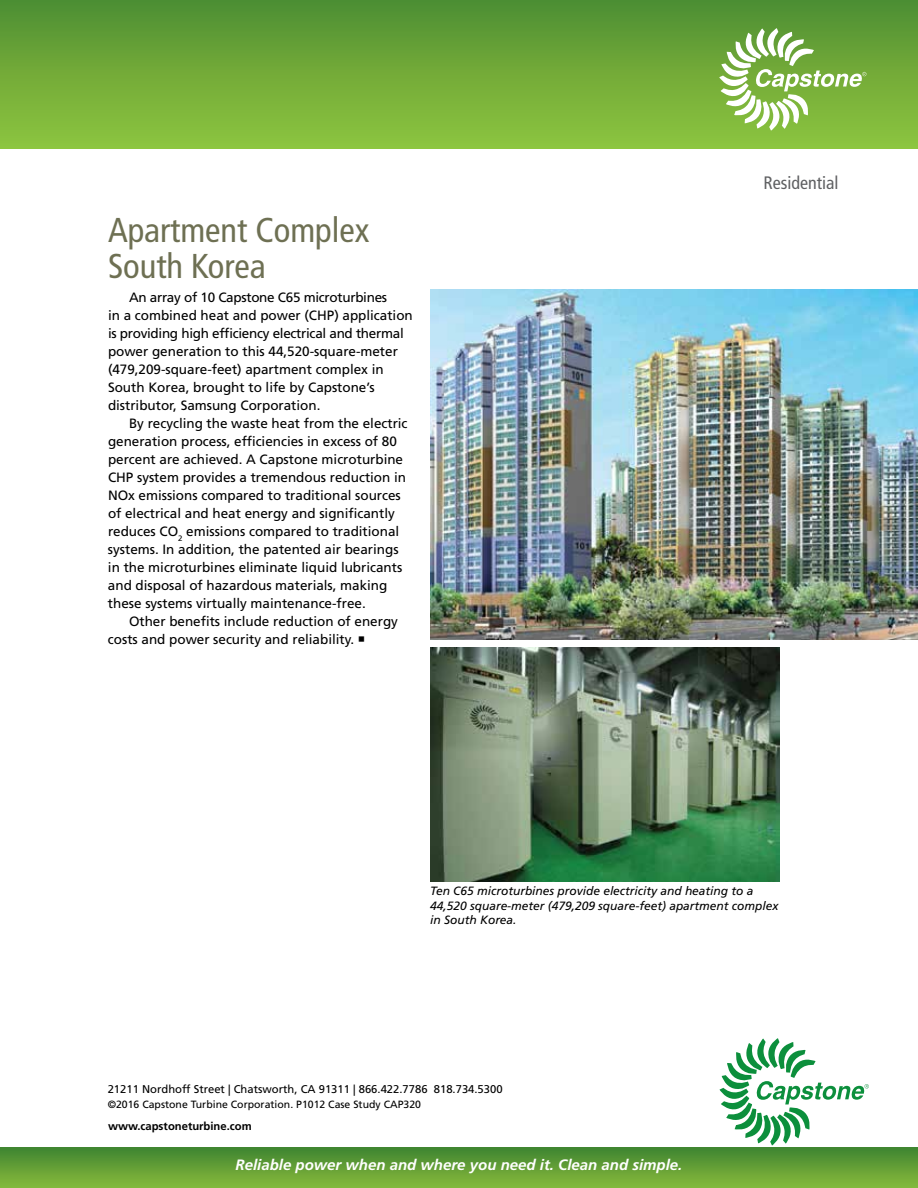
<style>
.page{position:relative;width:918px;height:1188px;background:#fff}
.page>*{position:absolute;margin:0;border:0;box-sizing:border-box;transform-origin:0 0}
.t1{font:condensed 34.5px/36px "Frutiger LT Std";color:#6e7053}
.t2{font:condensed 18px "Frutiger LT Std";color:#5f6062}
.t3{font:italic 700 15px "Frutiger LT Std";color:#fff}
.t4{font:13.5px/18px "Frutiger LT Std";color:#000}
.t5{font:italic 12px/14.4px "Frutiger LT Std";color:#000}
.t6{font:11.25px "Frutiger LT Std";color:#000}
.t7{font:700 11.25px "Frutiger LT Std";color:#000}
.t8{font:10.5px "Frutiger LT Std";color:#000}
</style>
<div class="page">
<div style="left:0;top:0;width:918px;height:148px;background:linear-gradient(to bottom,#508f33,#8fc53f)"></div>
<svg style="left:719px;top:28px;width:148px;height:103px"></svg>
<div style="left:0;top:1148px;width:918px;height:40px;background:linear-gradient(to bottom,#418531,#84b93b)"></div>
<svg style="left:720px;top:1038px;width:149px;height:108px"></svg>
<img style="left:430px;top:648px;width:350px;height:234px">
<img style="left:430px;top:289px;width:488px;height:351px">
<h1 class="t1" style="left:108px;top:212px;width:263px">Apartment Complex<br>South Korea</h1>
<p class="t4" style="left:108px;top:289px;width:306px;text-indent:21px">An array of 10 Capstone C65 microturbines<br>in a combined heat and power (CHP) application is providing high efficiency electrical and thermal power generation to this 44,520-square-meter (479,209-square-feet) apartment complex in South Korea, brought to life by Capstone’s distributor, Samsung Corporation.</p>
<p class="t4" style="left:108px;top:415px;width:301px;text-indent:21px">By recycling the waste heat from the electric generation process, efficiencies in excess of 80 percent are achieved. A Capstone microturbine CHP system provides a tremendous reduction in NOx emissions compared to traditional sources of electrical and heat energy and significantly reduces CO<sub>2</sub> emissions compared to traditional systems. In addition, the patented air bearings in the microturbines eliminate liquid lubricants and disposal of hazardous materials, making these systems virtually maintenance-free.</p>
<p class="t4" style="left:108px;top:613px;width:291px;text-indent:21px">Other benefits include reduction of energy costs and power security and reliability. ○</p>
<h2 class="t2" style="left:764px;top:172px;width:76px">Residential</h2>
<p class="t5" style="left:430px;top:884px;width:350px">Ten C65 microturbines provide electricity and heating to a<br>44,520 square-meter (479,209 square-feet) apartment complex in South Korea.</p>
<p class="t6" style="left:108px;top:1083px;width:396px">21211 Nordhoff Street | Chatsworth, CA 91311 | 866.422.7786 818.734.5300</p>
<p class="t8" style="left:108px;top:1098px;width:315px">©2016 Capstone Turbine Corporation. P1012 Case Study CAP320</p>
<p class="t7" style="left:108px;top:1119px;width:145px">www.capstoneturbine.com</p>
<p class="t3" style="left:236px;top:1156px;width:448px">Reliable power when and where you need it. Clean and simple.</p>
</div>
